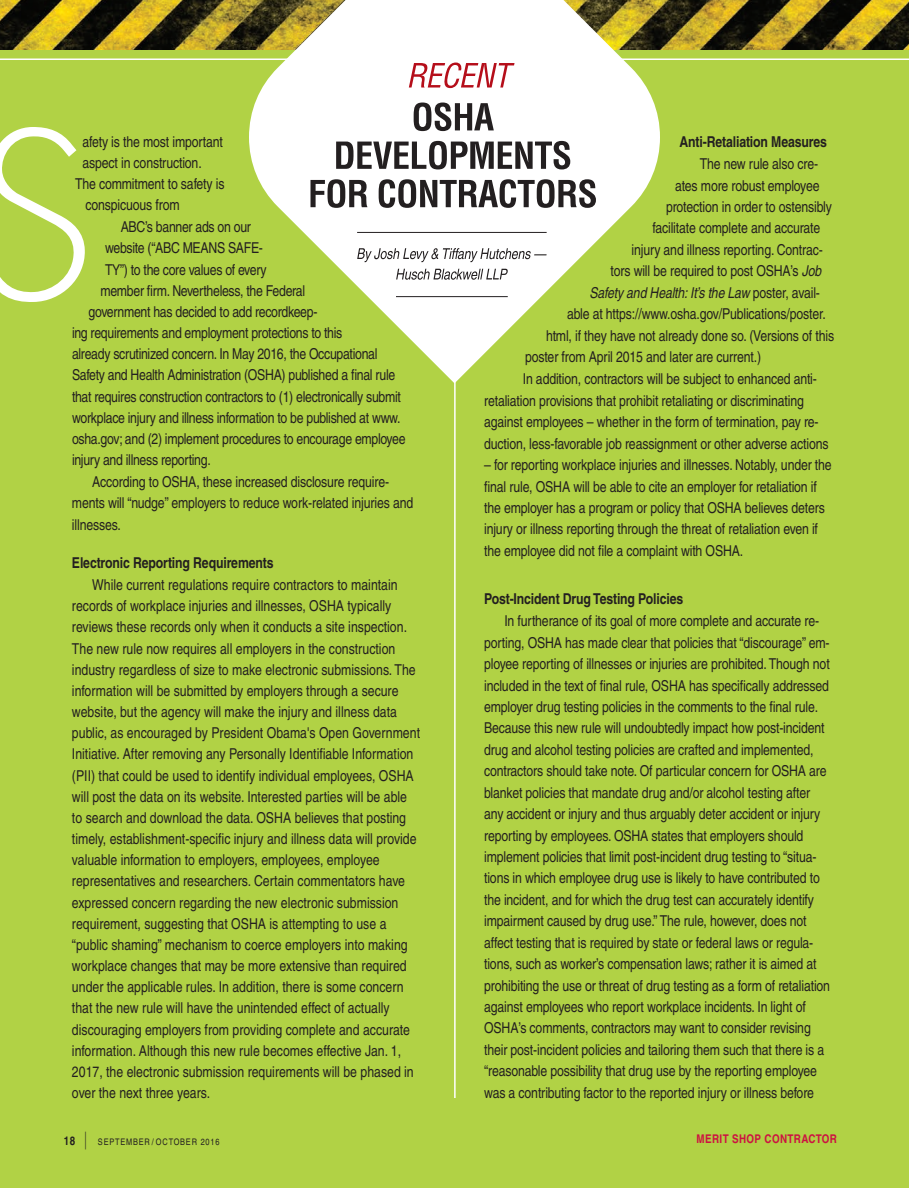
<style>
.page{position:relative;width:909px;height:1188px;background:#fff}
.page>*{position:absolute;margin:0;border:0;box-sizing:border-box;transform-origin:0 0}
.t1{font:condensed 15px/21.5px "Helvetica";letter-spacing:-.01em;color:#231f20}
.t2{font:700 condensed 15px "Helvetica";letter-spacing:-.01em;color:#231f20}
.t3{font:italic condensed 15px "Helvetica";letter-spacing:-.01em;color:#231f20}
.t4{font:700 condensed 12px "Helvetica";letter-spacing:.03em;color:#cd1141}
.t5{font:condensed 9px "Helvetica";letter-spacing:.09em;color:#231f20}
.s1{font-style:italic}
.s2{font-style:normal}
.s3{font-weight:700;font-size:12px}
.s4{font-family:"Helvetica LT Std";font-weight:300;font-size:17.7px}
</style>
<div class="page">
<div style="left:0;top:40px;width:909px;height:1148px;background:#b1d245"></div>
<img style="left:0;top:0;width:909px;height:50px">
<svg style="left:249px;top:0;width:411px;height:383px;fill:#fff"></svg>
<hr style="left:454px;top:364px;width:2px;height:734px;background:#fff">
<svg style="left:0;top:127px;width:85px;height:175px"></svg>
<hr style="left:0;top:58px;width:909px;height:2px;background:#fff">
<svg style="left:311px;top:179px;width:285px;height:29px;background:#969495"></svg>
<svg style="left:336px;top:141px;width:234px;height:28px;background:#8f8c8d"></svg>
<svg style="left:414px;top:103px;width:80px;height:28px;background:#8a8889"></svg>
<svg style="left:409px;top:63px;width:106px;height:25px;background:#e6b0b4"></svg>
<hr style="left:357px;top:232px;width:190px;height:1px;background:#231f20">
<svg style="left:396px;top:269px;width:112px;height:11px"></svg>
<svg style="left:357px;top:248px;width:190px;height:14px;background:#cfcecf"></svg>
<hr style="left:396px;top:296px;width:112px;height:1px;background:#231f20">
<p class="t1" style="left:82px;top:131px;width:142px">afety is the most important</p>
<p class="t1" style="left:82px;top:152px;width:121px">aspect in construction.</p>
<p class="t1" style="left:75px;top:173px;width:151px">The commitment to safety is</p>
<p class="t1" style="left:86px;top:194px;width:96px">conspicuous from</p>
<p class="t1" style="left:121px;top:216px;width:132px">ABC’s banner ads on our</p>
<p class="t1" style="left:105px;top:237px;width:160px">website (“ABC MEANS SAFE-</p>
<p class="t1" style="left:105px;top:259px;width:163px">TY”) to the core values of every</p>
<p class="t1" style="left:100px;top:280px;width:206px">member firm. Nevertheless, the Federal</p>
<p class="t1" style="left:88px;top:301px;width:230px">government has decided to add recordkeep-</p>
<p class="t1" style="left:72px;top:322px;width:272px">ing requirements and employment protections to this</p>
<p class="t1" style="left:72px;top:343px;width:307px">already scrutinized concern. In May 2016, the Occupational</p>
<p class="t1" style="left:72px;top:364px;width:325px">Safety and Health Administration (OSHA) published a final rule</p>
<p class="t1" style="left:72px;top:386px;width:330px">that requires construction contractors to (1) electronically submit</p>
<p class="t1" style="left:72px;top:407px;width:330px">workplace injury and illness information to be published at www.</p>
<p class="t1" style="left:72px;top:428px;width:335px">osha.gov; and (2) implement procedures to encourage employee</p>
<p class="t1" style="left:72px;top:449px;width:140px">injury and illness reporting.</p>
<p class="t1" style="left:72px;top:471px;width:343px;text-indent:20px">According to OSHA, these increased disclosure require&shy;ments will “nudge” employers to reduce work-related injuries and illnesses.</p>
<p class="t2" style="left:72px;top:553px;width:203px">Electronic Reporting Requirements</p>
<p class="t1" style="left:72px;top:574px;width:350px;text-indent:20px">While current regulations require contractors to maintain records of workplace injuries and illnesses, OSHA typically reviews these records only when it conducts a site inspection.<br>The new rule now requires all employers in the construction industry regardless of size to make electronic submissions. The information will be submitted by employers through a secure website, but the agency will make the injury and illness data public, as encouraged by President Obama's Open Government Initiative. After removing any Personally Identifiable Information (PII) that could be used to identify individual employees, OSHA will post the data on its website. Interested parties will be able to search and download the data. OSHA believes that posting timely, establishment-specific injury and illness data will provide valuable information to employers, employees, employee representatives and researchers. Certain commentators have expressed concern regarding the new electronic submission requirement, suggesting that OSHA is attempting to use a “public shaming” mechanism to coerce employers into making workplace changes that may be more extensive than required under the applicable rules. In addition, there is some concern that the new rule will have the unintended effect of actually discouraging employers from providing complete and accurate information. Although this new rule becomes effective Jan. 1, 2017, the electronic submission requirements will be phased in over the next three years.</p>
<p class="t2" style="left:680px;top:132px;width:149px">Anti-Retaliation Measures</p>
<p class="t1" style="left:700px;top:153px;width:120px">The new rule also cre-</p>
<p class="t1" style="left:675px;top:174px;width:146px">ates more robust employee</p>
<p class="t1" style="left:666px;top:196px;width:167px">protection in order to ostensibly</p>
<p class="t1" style="left:652px;top:217px;width:169px">facilitate complete and accurate</p>
<p class="t1" style="left:632px;top:239px;width:193px">injury and illness reporting. Contrac-</p>
<p class="t1" style="left:610px;top:260px;width:212px">tors will be required to post OSHA’s <span class="s1">Job</span></p>
<p class="t3" style="left:590px;top:284px;width:232px">Safety and Health: It’s the Law <span class="s2">poster, avail-</span></p>
<p class="t1" style="left:567px;top:303px;width:260px">able at https://www.osha.gov/Publications/poster.</p>
<p class="t1" style="left:546px;top:325px;width:290px">html, if they have not already done so. (Versions of this</p>
<p class="t1" style="left:525px;top:346px;width:238px">poster from April 2015 and later are current.)</p>
<p class="t1" style="left:484px;top:368px;width:346px;text-indent:39px">In addition, contractors will be subject to enhanced anti&shy;retaliation provisions that prohibit retaliating or discriminating against employees – whether in the form of termination, pay re&shy;duction, less-favorable job reassignment or other adverse actions</p>
<p class="t1" style="left:484px;top:454px;width:349px">– for reporting workplace injuries and illnesses. Notably, under the final rule, OSHA will be able to cite an employer for retaliation if the employer has a program or policy that OSHA believes deters injury or illness reporting through the threat of retaliation even if the employee did not file a complaint with OSHA.</p>
<p class="t2" style="left:484px;top:589px;width:201px">Post-Incident Drug Testing Policies</p>
<p class="t1" style="left:484px;top:610px;width:348px;text-indent:20px">In furtherance of its goal of more complete and accurate re&shy;porting, OSHA has made clear that policies that “discourage” em&shy;ployee reporting of illnesses or injuries are prohibited. Though not included in the text of final rule, OSHA has specifically addressed employer drug testing policies in the comments to the final rule.<br>Because this new rule will undoubtedly impact how post-incident drug and alcohol testing policies are crafted and implemented, contractors should take note. Of particular concern for OSHA are blanket policies that mandate drug and/or alcohol testing after any accident or injury and thus arguably deter accident or injury reporting by employees. OSHA states that employers should implement policies that limit post-incident drug testing to “situa&shy;tions in which employee drug use is likely to have contributed to the incident, and for which the drug test can accurately identify impairment caused by drug use.” The rule, however, does not affect testing that is required by state or federal laws or regula&shy;tions, such as worker’s compensation laws; rather it is aimed at prohibiting the use or threat of drug testing as a form of retaliation against employees who report workplace incidents. In light of OSHA’s comments, contractors may want to consider revising their post-incident policies and tailoring them such that there is a “reasonable possibility that drug use by the reporting employee was a contributing factor to the reported injury or illness before</p>
<p class="t5" style="left:64px;top:1137px;width:157px"><span class="s3">18</span> <span class="s4">|</span> SEPTEMBER / OCTOBER 2016</p>
<p class="t4" style="left:697px;top:1132px;width:142px">MERIT SHOP CONTRACTOR</p>
</div>
